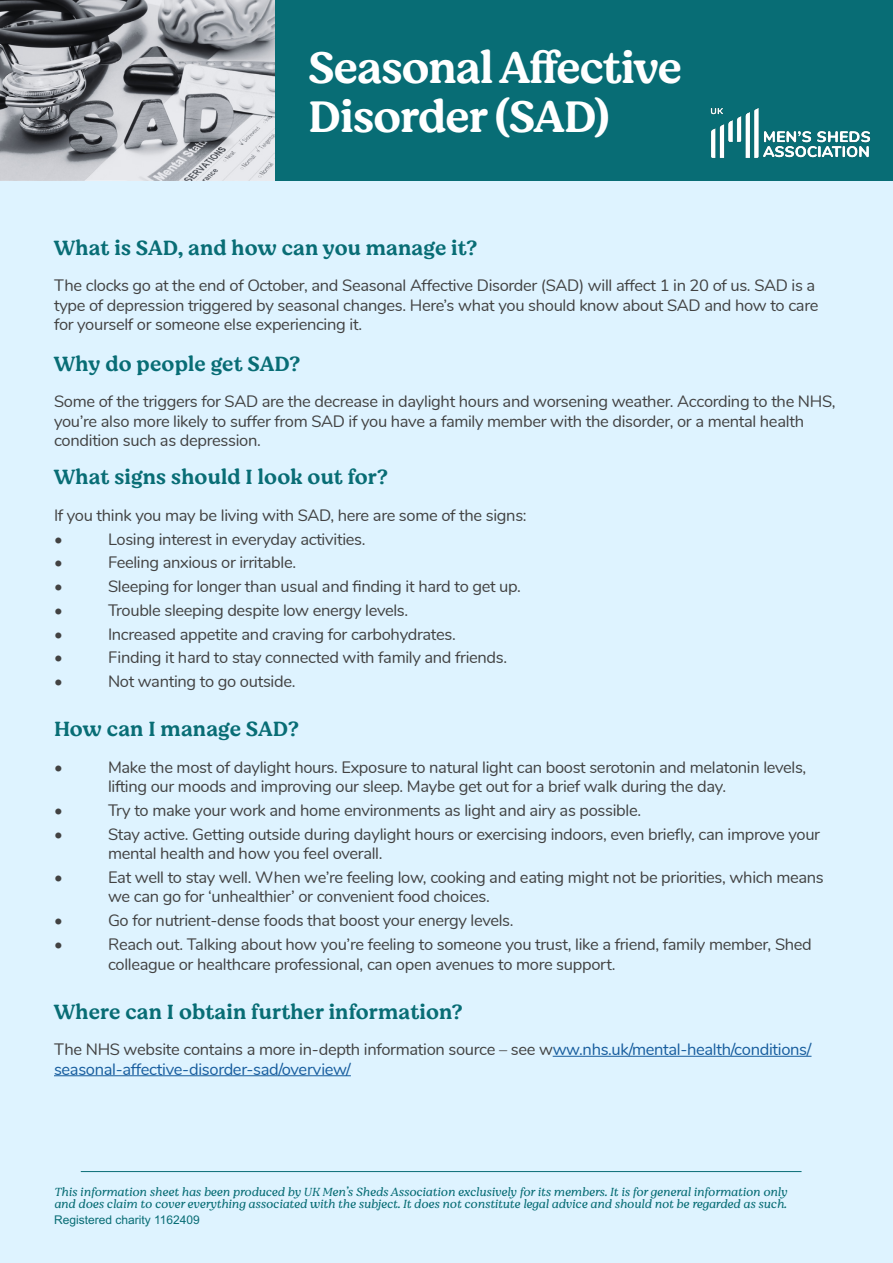
<style>
.page{position:relative;width:893px;height:1263px;background:#def3ff}
.page>*{position:absolute;margin:0;border:0;box-sizing:border-box;transform-origin:0 0}
.t1{font:500 45px/49.5px "Moranga";letter-spacing:-.02em;color:#fff}
.sub_header_1{font:500 21px "Moranga";letter-spacing:.01em;color:#086d75}
.sub_header_2{font:16.5px/19.5px "Nunito";letter-spacing:-.02em;color:#424242}
.Body{font:16.5px/19.5px "Nunito";letter-spacing:-.02em;color:#424242}
.sub_header_1-2{font:16.5px/19.5px "Nunito";letter-spacing:-.02em;color:#424242}
.sub_header_1-3{font:16.5px/19.5px "Nunito";letter-spacing:-.02em;color:#175d9e}
.footnotes{font:italic 300 12px/12px "Moranga";color:#086d75}
.t2{font:12px "Arial";color:#086d75}
.s1{color:#424242}
</style>
<div class="page">
<hr style="left:553px;top:1056px;width:258px;height:1px;background:#175d9e">
<hr style="left:54px;top:1075px;width:297px;height:1px;background:#175d9e">
<div style="left:0;top:0;width:893px;height:181px;background:#086d75"></div>
<img style="left:710px;top:108px;width:161px;height:50px">
<hr style="left:81px;top:1171px;width:720px;height:1px;background:#086d75">
<img style="left:0;top:0;width:275px;height:181px">
<p class="t1" style="left:308px;top:42px;width:375px">Seasonal Affective<br>Disorder (SAD)</p>
<p class="sub_header_1" style="left:54px;top:233px;width:425px">What is SAD, and how can you manage it?</p>
<p class="Body" style="left:54px;top:275px;width:766px">The clocks go at the end of October, and Seasonal Affective Disorder (SAD) will affect 1 in 20 of us. SAD is a type of depression triggered by seasonal changes. Here’s what you should know about SAD and how to care for yourself or someone else experiencing it.</p>
<p class="sub_header_1" style="left:54px;top:349px;width:248px">Why do people get SAD?</p>
<p class="sub_header_1-2" style="left:54px;top:391px;width:783px">Some of the triggers for SAD are the decrease in daylight hours and worsening weather. According to the NHS, you’re also more likely to suffer from SAD if you have a family member with the disorder, or a mental health condition such as depression.</p>
<p class="sub_header_1" style="left:54px;top:463px;width:336px">What signs should I look out for?</p>
<p class="sub_header_2" style="left:54px;top:504px;width:474px">If you think you may be living with SAD, here are some of the signs:</p>
<p class="sub_header_2" style="left:54px;top:528px;width:10px">•</p>
<p class="sub_header_2" style="left:108px;top:528px;width:259px">Losing interest in everyday activities.</p>
<p class="sub_header_2" style="left:54px;top:552px;width:10px">•</p>
<p class="sub_header_2" style="left:108px;top:552px;width:190px">Feeling anxious or irritable.</p>
<p class="sub_header_2" style="left:54px;top:576px;width:10px">•</p>
<p class="sub_header_2" style="left:108px;top:576px;width:414px">Sleeping for longer than usual and finding it hard to get up.</p>
<p class="sub_header_2" style="left:54px;top:599px;width:10px">•</p>
<p class="sub_header_2" style="left:108px;top:599px;width:302px">Trouble sleeping despite low energy levels.</p>
<p class="sub_header_2" style="left:54px;top:623px;width:10px">•</p>
<p class="sub_header_2" style="left:108px;top:623px;width:349px">Increased appetite and craving for carbohydrates.</p>
<p class="sub_header_2" style="left:54px;top:647px;width:10px">•</p>
<p class="sub_header_2" style="left:108px;top:647px;width:401px">Finding it hard to stay connected with family and friends.</p>
<p class="sub_header_2" style="left:54px;top:671px;width:10px">•</p>
<p class="sub_header_2" style="left:108px;top:671px;width:189px">Not wanting to go outside.</p>
<p class="sub_header_1" style="left:54px;top:715px;width:246px">How can I manage SAD?</p>
<p class="sub_header_2" style="left:54px;top:756px;width:10px">•</p>
<p class="sub_header_2" style="left:108px;top:756px;width:700px">Make the most of daylight hours. Exposure to natural light can boost serotonin and melatonin levels, lifting our moods and improving our sleep. Maybe get out for a brief walk during the day.</p>
<p class="sub_header_2" style="left:54px;top:799px;width:10px">•</p>
<p class="sub_header_2" style="left:108px;top:799px;width:535px">Try to make your work and home environments as light and airy as possible.</p>
<p class="sub_header_2" style="left:54px;top:823px;width:10px">•</p>
<p class="sub_header_2" style="left:108px;top:823px;width:714px">Stay active. Getting outside during daylight hours or exercising indoors, even briefly, can improve your mental health and how you feel overall.</p>
<p class="sub_header_2" style="left:54px;top:866px;width:10px">•</p>
<p class="sub_header_2" style="left:108px;top:866px;width:717px">Eat well to stay well. When we’re feeling low, cooking and eating might not be priorities, which means we can go for ‘unhealthier’ or convenient food choices.</p>
<p class="sub_header_2" style="left:54px;top:910px;width:10px">•</p>
<p class="sub_header_2" style="left:108px;top:910px;width:407px">Go for nutrient-dense foods that boost your energy levels.</p>
<p class="sub_header_2" style="left:54px;top:933px;width:10px">•</p>
<p class="sub_header_2" style="left:108px;top:933px;width:705px">Reach out. Talking about how you’re feeling to someone you trust, like a friend, family member, Shed colleague or healthcare professional, can open avenues to more support.</p>
<p class="sub_header_1" style="left:54px;top:997px;width:410px">Where can I obtain further information?</p>
<p class="sub_header_1-3" style="left:54px;top:1038px;width:759px"><span class="s1">The NHS website contains a more in-depth information source – see w</span>ww.nhs.uk/mental-health/conditions/ seasonal-affective-disorder-sad/overview/</p>
<p class="footnotes" style="left:54px;top:1186px;width:735px">This information sheet has been produced by UK Men’s Sheds Association exclusively for its members. It is for general information only and does claim to cover everything associated with the subject. It does not constitute legal advice and should not be regarded as such.</p>
<p class="t2" style="left:54px;top:1213px;width:147px">Registered charity 1162409</p>
</div>
